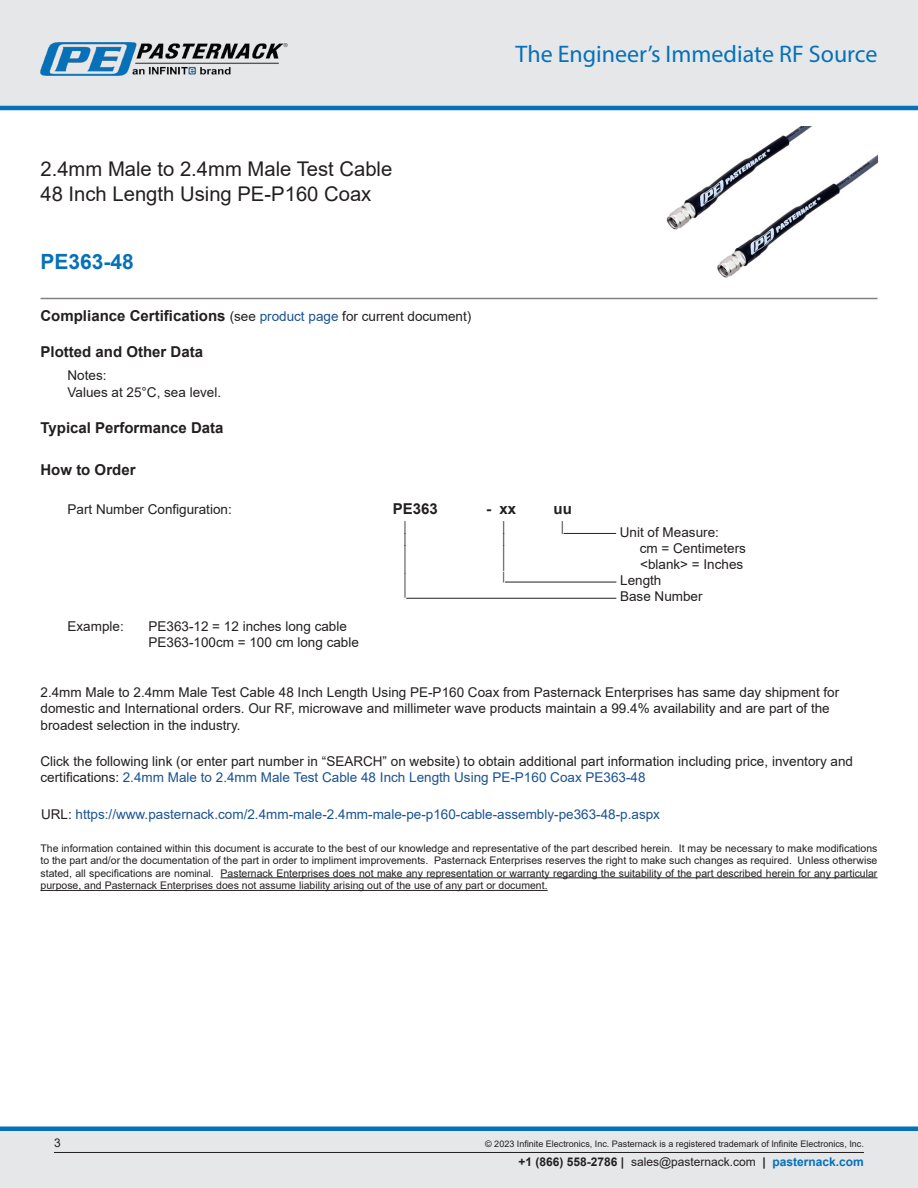
<style>
.page{position:relative;width:918px;height:1188px;background:#fff}
.page>*{position:absolute;margin:0;border:0;box-sizing:border-box;transform-origin:0 0}
.Specs_Para{font:30px "Arial";color:#231f20;scale:.33 1}
.Specs_Para-2{font:26.85px "Arial";color:#231f20;scale:.37 1}
.Specs_Para-3{font:25.8px "Arial";color:#231f20;scale:.39 1}
.t1{font:24px "Myriad Pro";color:#0671b9}
.Branded_Part_No{font:700 21px "Arial";color:#0671b9}
.Web_Description_Para{font:20.25px/24.3px "Arial";color:#231f20}
.Head1_for_Compliance{font:700 15px "Arial";color:#231f20}
.Head1{font:700 15px "Arial";color:#231f20}
.Specs_Para-4{font:700 15px "Arial";color:#231f20}
.Specs_Para-5{font:700 15px "Arial";color:#231f20;scale:1.04 1}
.Web_Description_Para-2{font:13.5px/16.2px "Arial";color:#231f20}
.Specs_Para-6{font:13.5px "Arial";color:#231f20}
.Web_Description_Para-3{font:13.5px "Arial";color:#1a5392}
.Specs_Notes_Para{font:13.5px "Arial";color:#231f20}
.Specs_Para-7{font:13.5px "Arial";color:#231f20;scale:.75 1}
.t2{font:12px "Arial";color:#231f20}
.Specs_Para-8{font:11.25px "Arial";color:#231f20;scale:.86 1}
.t3{font:10.5px/12.6px "Arial";color:#231f20;text-align:justify}
.Copyright_disclaimer{font:9px "Arial";color:#231f20}
.s1{font-weight:400;font-size:13.5px}
.s2{font-weight:400;font-size:13.5px;color:#1a5392}
.s3{color:#1a5392}
.s4{color:#231f20}
.s5{font-weight:700}
.s6{font-weight:700;color:#0671b9}
</style>
<div class="page">
<div style="left:0;top:0;width:918px;height:108px;background:#e6e7e9"></div>
<hr style="left:0;top:106px;width:918px;height:4px;background:#0671b9">
<img style="left:40px;top:42px;width:248px;height:34px">
<div style="left:0;top:1131px;width:918px;height:57px;background:#e6e7e9"></div>
<div style="left:0;top:1126px;width:918px;height:5px;background:#0671b9"></div>
<hr style="left:54px;top:1152px;width:810px;height:1px;background:#231f20">
<hr style="left:40px;top:298px;width:838px;height:1px;background:#808285">
<img style="left:666px;top:127px;width:212px;height:151px">
<hr style="left:564px;top:533px;width:52px;height:1px;background:#231f20">
<hr style="left:505px;top:582px;width:111px;height:1px;background:#231f20">
<hr style="left:406px;top:598px;width:210px;height:1px;background:#231f20">
<hr style="left:221px;top:877px;width:657px;height:1px;background:#231f20">
<hr style="left:40px;top:890px;width:508px;height:1px;background:#231f20">
<h1 class="Web_Description_Para" style="left:40px;top:157px;width:353px">2.4mm Male to 2.4mm Male Test Cable<br>48 Inch Length Using PE-P160 Coax</h1>
<p class="Branded_Part_No" style="left:40px;top:247px;width:95px">PE363-48</p>
<h3 class="t1" style="left:516px;top:39px;width:363px">The Engineer’s Immediate RF Source</h3>
<p class="Head1_for_Compliance" style="left:40px;top:306px;width:432px">Compliance Certifications <span class="s1">(see</span> <span class="s2">product page</span> <span class="s1">for current document)</span></p>
<p class="Head1_for_Compliance" style="left:40px;top:342px;width:164px">Plotted and Other Data</p>
<p class="Specs_Notes_Para" style="left:68px;top:366px;width:41px">Notes:</p>
<p class="Specs_Notes_Para" style="left:68px;top:383px;width:155px">Values at 25°C, sea level.</p>
<p class="Head1" style="left:40px;top:417px;width:185px">Typical Performance Data</p>
<p class="Head1" style="left:40px;top:459px;width:97px">How to Order</p>
<p class="Specs_Para-6" style="left:68px;top:500px;width:166px">Part Number Configuration:</p>
<p class="Specs_Para-4" style="left:393px;top:498px;width:47px">PE363</p>
<p class="Specs_Para-5" style="left:486px;top:498px;width:31px">- xx</p>
<p class="Specs_Para-4" style="left:554px;top:498px;width:20px">uu</p>
<p class="Specs_Para-7" style="left:404px;top:516px;width:5px">|</p>
<p class="Specs_Para-7" style="left:503px;top:516px;width:5px">|</p>
<p class="Specs_Para-7" style="left:561px;top:516px;width:5px">|</p>
<p class="Specs_Para-6" style="left:620px;top:522px;width:101px">Unit of Measure:</p>
<p class="Specs_Para-7" style="left:404px;top:529px;width:5px">|</p>
<p class="Specs_Para-7" style="left:503px;top:529px;width:5px">|</p>
<p class="Specs_Para-6" style="left:640px;top:539px;width:108px">cm = Centimeters</p>
<p class="Specs_Para" style="left:404px;top:536px;width:9px">|</p>
<p class="Specs_Para-2" style="left:503px;top:537px;width:9px">|</p>
<p class="Specs_Para-6" style="left:640px;top:555px;width:105px">&lt;blank&gt; = Inches</p>
<p class="Specs_Para-8" style="left:503px;top:568px;width:4px">|</p>
<p class="Specs_Para-6" style="left:620px;top:571px;width:43px">Length</p>
<p class="Specs_Para-3" style="left:404px;top:565px;width:8px">|</p>
<p class="Specs_Para-6" style="left:620px;top:587px;width:84px">Base Number</p>
<p class="Specs_Para-6" style="left:68px;top:617px;width:58px">Example:</p>
<p class="Specs_Para-6" style="left:148px;top:617px;width:200px">PE363-12 = 12 inches long cable</p>
<p class="Specs_Para-6" style="left:148px;top:633px;width:212px">PE363-100cm = 100 cm long cable</p>
<h1 class="Web_Description_Para-2" style="left:40px;top:684px;width:800px">2.4mm Male to 2.4mm Male Test Cable 48 Inch Length Using PE-P160 Coax from Pasternack Enterprises has same day shipment for domestic and International orders. Our RF, microwave and millimeter wave products maintain a 99.4% availability and are part of the broadest selection in the industry.</h1>
<h1 class="Web_Description_Para-2" style="left:40px;top:753px;width:814px">Click the following link (or enter part number in “SEARCH” on website) to obtain additional part information including price, inventory and certifications: <span class="s3">2.4mm Male to 2.4mm Male Test Cable 48 Inch Length Using PE-P160 Coax PE363-48</span></h1>
<h1 class="Web_Description_Para-3" style="left:41px;top:805px;width:620px"><span class="s4">URL:</span> https://www.pasternack.com/2.4mm-male-2.4mm-male-pe-p160-cable-assembly-pe363-48-p.aspx</h1>
<p class="t3" style="left:40px;top:841px;width:838px">The information contained within this document is accurate to the best of our knowledge and representative of the part described herein. It may be necessary to make modifications to the part and/or the documentation of the part in order to impliment improvements. Pasternack Enterprises reserves the right to make such changes as required. Unless otherwise stated, all specifications are nominal. Pasternack Enterprises does not make any representation or warranty regarding the suitability of the part described herein for any particular purpose, and Pasternack Enterprises does not assume liability arising out of the use of any part or document.</p>
<p class="t2" style="left:54px;top:1135px;width:8px">3</p>
<p class="Copyright_disclaimer" style="left:485px;top:1138px;width:380px">© 2023 Infinite Electronics, Inc. Pasternack is a registered trademark of Infinite Electronics, Inc.</p>
<p class="t2" style="left:519px;top:1153px;width:347px"><span class="s5">+1 (866) 558-2786 |</span> sales@pasternack.com <span class="s5">|</span> <span class="s6">pasternack.com</span></p>
</div>
